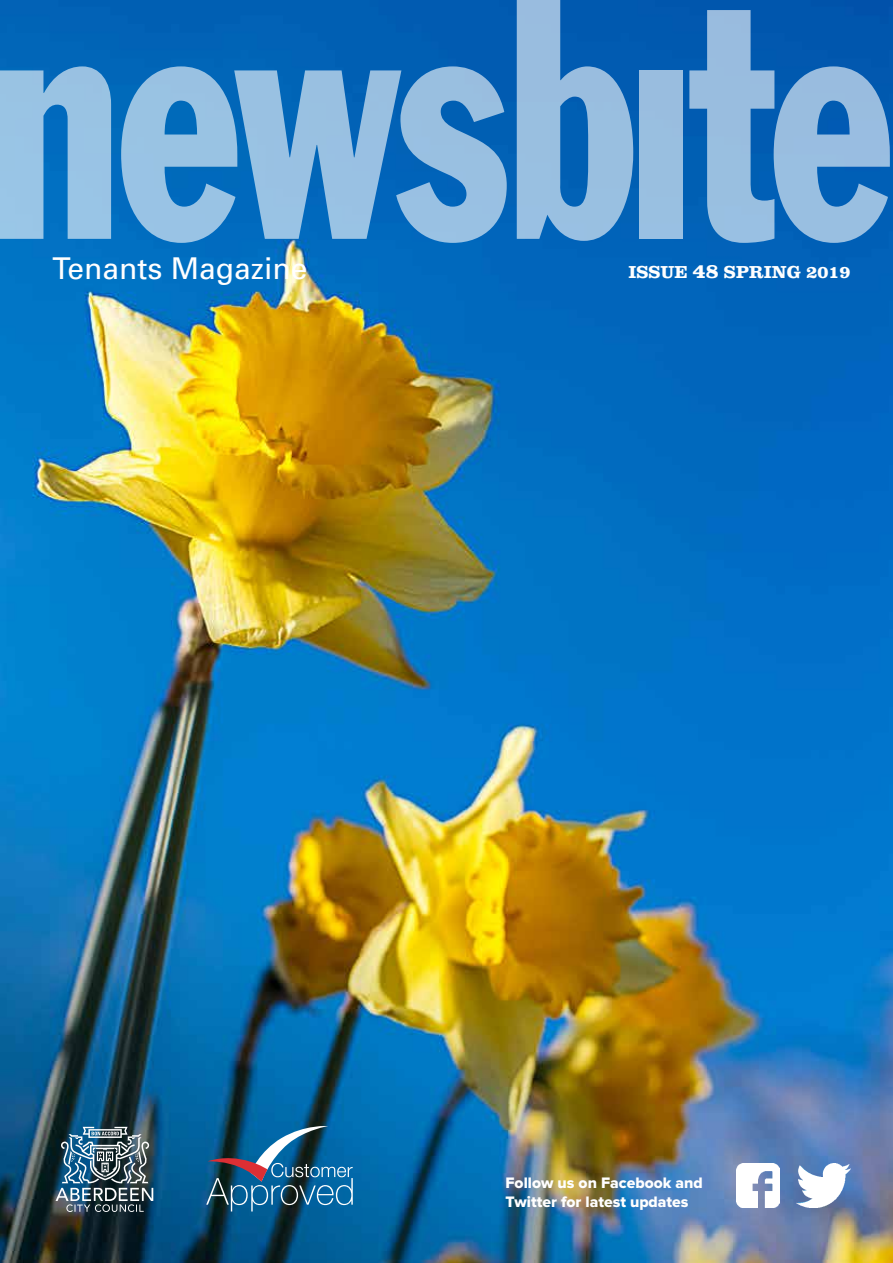
<style>
.page{position:relative;width:893px;height:1263px;background:#fff}
.page>*{position:absolute;margin:0;border:0;box-sizing:border-box;transform-origin:0 0}
.t1{font:30px "Univers";color:#fff}
.t2{font:700 18px "Clarendon";color:#fff}
.t3{font:15.75px/19.5px "Proxima Nova Extrabld";color:#fff}
.s1{font-size:21px}
</style>
<div class="page">
<img style="left:0;top:0;width:893px;height:1263px">
<svg style="left:0;top:66px;width:111px;height:173px;background:#79b2dd"></svg>
<svg style="left:121px;top:66px;width:386px;height:177px;background:#64a1d4"></svg>
<svg style="left:517px;top:0;width:116px;height:241px;background:#649cd0"></svg>
<div style="left:639px;top:70px;width:44px;height:169px;background:#99bfe0"></div>
<svg style="left:689px;top:10px;width:201px;height:233px;background:#5592cb"></svg>
<img style="left:56px;top:1127px;width:97px;height:85px">
<svg style="left:206px;top:1124px;width:147px;height:87px;background:#29648a"></svg>
<img style="left:796px;top:1163px;width:54px;height:44px">
<img style="left:736px;top:1163px;width:44px;height:44px">
<h1 class="t1" style="left:52px;top:250px;width:257px">Tenants Magazine</h1>
<p class="t2" style="left:628px;top:262px;width:224px">ISSUE <span class="s1">48</span> SPRING 2019</p>
<p class="t3" style="left:505px;top:1173px;width:199px">Follow us on Facebook and<br>Twitter for latest updates</p>
</div>
